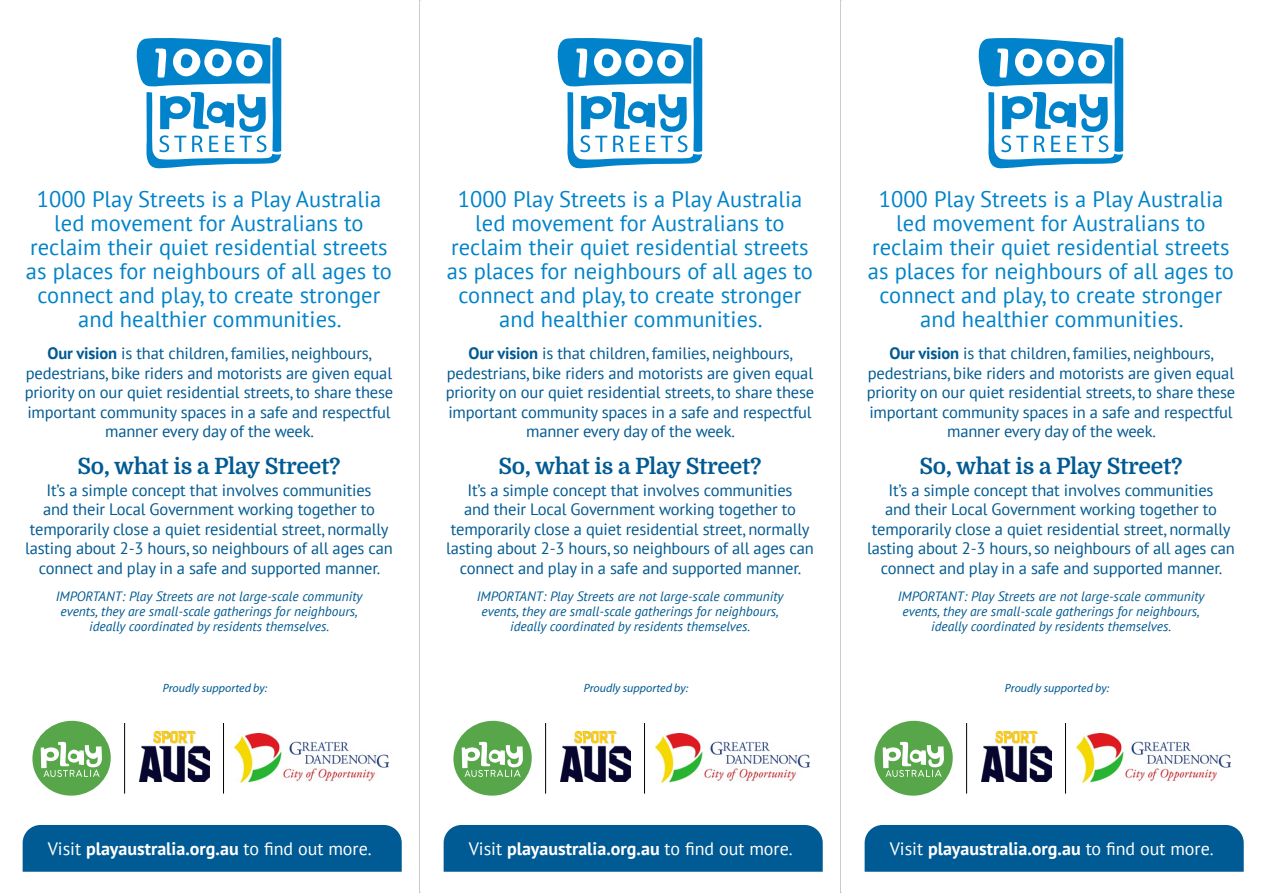
<style>
.page{position:relative;width:1263px;height:893px;background:#fff}
.page>*{position:absolute;margin:0;border:0;box-sizing:border-box;transform-origin:0 0}
.t1{font:22.5px/24px "PT Sans";color:#0083ca;text-align:center}
.t2{font:700 22.5px "Domine";letter-spacing:-.01em;color:#005a93}
.t3{font:700 18px "PT Sans";color:#fff}
.t4{font:16.5px/19.5px "PT Sans";letter-spacing:-.01em;color:#005a93;text-align:center}
.t5{font:italic 13.5px/15px "PT Sans";color:#005a93;text-align:center}
.t6{font:italic 12px "Myriad Pro";color:#005a93}
.s1{font-weight:700}
.s2{font-weight:400}
</style>
<div class="page">
<svg style="left:419px;top:0;width:1px;height:893px"></svg>
<svg style="left:840px;top:0;width:1px;height:893px"></svg>
<div style="left:23px;top:825px;width:379px;height:47px;background:#005a93"></div>
<div style="left:444px;top:825px;width:379px;height:47px;background:#005a93"></div>
<div style="left:865px;top:825px;width:379px;height:47px;background:#005a93"></div>
<svg style="left:136px;top:37px;width:145px;height:132px"></svg>
<svg style="left:557px;top:37px;width:145px;height:132px"></svg>
<svg style="left:978px;top:37px;width:145px;height:132px"></svg>
<img style="left:139px;top:732px;width:71px;height:50px">
<svg style="left:32px;top:720px;width:79px;height:76px"></svg>
<hr style="left:124px;top:723px;width:1px;height:71px;background:#000">
<hr style="left:223px;top:723px;width:1px;height:71px;background:#000">
<img style="left:234px;top:734px;width:155px;height:49px">
<img style="left:560px;top:732px;width:71px;height:50px">
<svg style="left:453px;top:720px;width:79px;height:76px"></svg>
<hr style="left:545px;top:723px;width:1px;height:71px;background:#000">
<hr style="left:644px;top:723px;width:1px;height:71px;background:#000">
<img style="left:655px;top:734px;width:155px;height:49px">
<img style="left:981px;top:732px;width:71px;height:50px">
<svg style="left:874px;top:720px;width:79px;height:76px"></svg>
<hr style="left:966px;top:723px;width:1px;height:71px;background:#000">
<hr style="left:1065px;top:723px;width:1px;height:71px;background:#000">
<img style="left:1076px;top:734px;width:155px;height:49px">
<h1 class="t1" style="left:26px;top:187px;width:367px">1000 Play Streets is a Play Australia led movement for Australians to reclaim their quiet residential streets as places for neighbours of all ages to connect and play, to create stronger and healthier communities.</h1>
<p class="t4" style="left:25px;top:343px;width:370px"><span class="s1">Our vision</span> is that children, families, neighbours, pedestrians, bike riders and motorists are given equal priority on our quiet residential streets, to share these important community spaces in a safe and respectful manner every day of the week.</p>
<h1 class="t2" style="left:77px;top:454px;width:265px">So, what is a Play Street?</h1>
<p class="t4" style="left:25px;top:480px;width:369px">It’s a simple concept that involves communities<br>and their Local Government working together to temporarily close a quiet residential street, normally lasting about 2-3 hours, so neighbours of all ages can connect and play in a safe and supported manner.</p>
<p class="t5" style="left:56px;top:589px;width:308px">IMPORTANT: Play Streets are not large-scale community events, they are small-scale gatherings for neighbours, ideally coordinated by residents themselves.</p>
<h1 class="t1" style="left:447px;top:187px;width:367px">1000 Play Streets is a Play Australia led movement for Australians to reclaim their quiet residential streets as places for neighbours of all ages to connect and play, to create stronger and healthier communities.</h1>
<p class="t4" style="left:446px;top:343px;width:370px"><span class="s1">Our vision</span> is that children, families, neighbours, pedestrians, bike riders and motorists are given equal priority on our quiet residential streets, to share these important community spaces in a safe and respectful manner every day of the week.</p>
<h1 class="t2" style="left:498px;top:454px;width:265px">So, what is a Play Street?</h1>
<p class="t4" style="left:446px;top:480px;width:369px">It’s a simple concept that involves communities<br>and their Local Government working together to temporarily close a quiet residential street, normally lasting about 2-3 hours, so neighbours of all ages can connect and play in a safe and supported manner.</p>
<p class="t5" style="left:477px;top:589px;width:308px">IMPORTANT: Play Streets are not large-scale community events, they are small-scale gatherings for neighbours, ideally coordinated by residents themselves.</p>
<h1 class="t1" style="left:868px;top:187px;width:367px">1000 Play Streets is a Play Australia led movement for Australians to reclaim their quiet residential streets as places for neighbours of all ages to connect and play, to create stronger and healthier communities.</h1>
<p class="t4" style="left:867px;top:343px;width:370px"><span class="s1">Our vision</span> is that children, families, neighbours, pedestrians, bike riders and motorists are given equal priority on our quiet residential streets, to share these important community spaces in a safe and respectful manner every day of the week.</p>
<h1 class="t2" style="left:919px;top:454px;width:265px">So, what is a Play Street?</h1>
<p class="t4" style="left:867px;top:480px;width:369px">It’s a simple concept that involves communities<br>and their Local Government working together to temporarily close a quiet residential street, normally lasting about 2-3 hours, so neighbours of all ages can connect and play in a safe and supported manner.</p>
<p class="t5" style="left:898px;top:589px;width:308px">IMPORTANT: Play Streets are not large-scale community events, they are small-scale gatherings for neighbours, ideally coordinated by residents themselves.</p>
<p class="t6" style="left:163px;top:680px;width:106px">Proudly supported by:</p>
<p class="t6" style="left:584px;top:680px;width:106px">Proudly supported by:</p>
<p class="t6" style="left:1005px;top:680px;width:106px">Proudly supported by:</p>
<p class="t3" style="left:48px;top:837px;width:326px"><span class="s2">Visit</span> playaustralia.org.au <span class="s2">to find out more.</span></p>
<p class="t3" style="left:469px;top:837px;width:326px"><span class="s2">Visit</span> playaustralia.org.au <span class="s2">to find out more.</span></p>
<p class="t3" style="left:890px;top:837px;width:326px"><span class="s2">Visit</span> playaustralia.org.au <span class="s2">to find out more.</span></p>
</div>
